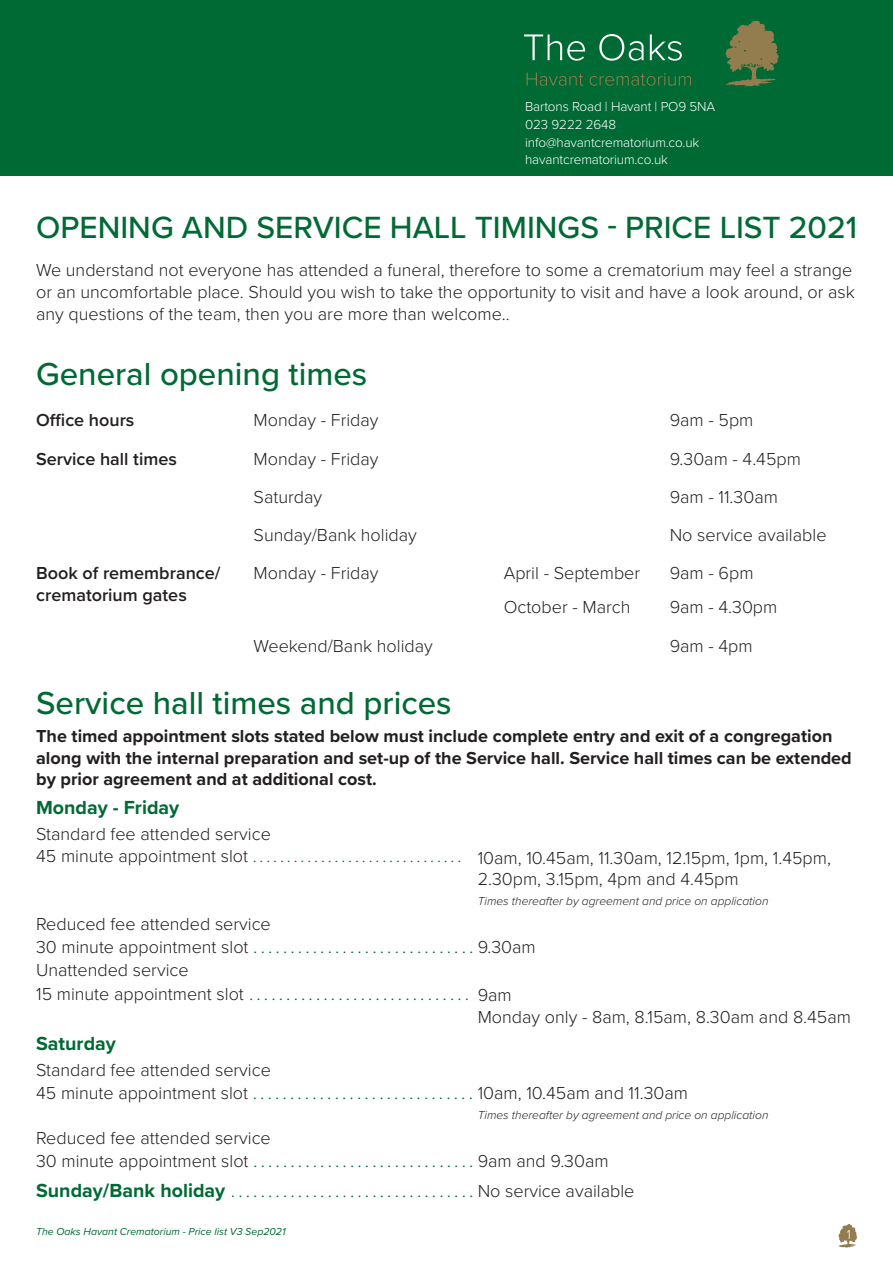
<style>
.page{position:relative;width:893px;height:1263px;background:#fff}
.page>*{position:absolute;margin:0;border:0;box-sizing:border-box;transform-origin:0 0}
.header_green{font:500 33px "Proxima Nova";color:#006a35}
.t1{font:500 31.8px "Proxima Nova";color:#006a35}
.BodyText{font:300 19.65px "Proxima Nova";color:#006a35}
.BodyText-2{font:700 19.65px "Proxima Nova";color:#006a35}
.BodyText-3{font:300 18px/21.6px "Proxima Nova";color:#231f20}
.Text_Bold{font:700 18px/21.6px "Proxima Nova";color:#231f20}
.BodyText-4{font:600 18px/21.6px "Proxima Nova";color:#231f20}
.t2{font:300 13.5px/17.7px "Proxima Nova";letter-spacing:-.01em;color:#fff}
.note{font:italic 300 12px "Proxima Nova";color:#231f20}
.t3{font:italic 10.5px "Proxima Nova";color:#006a35}
.s1{color:#006a35}
.s2{font-size:18px;color:#231f20}
.s3{font-size:19.65px;color:#006a35}
.s4{font-weight:700}
</style>
<div class="page">
<div style="left:0;top:0;width:893px;height:176px;background:#006a35"></div>
<svg style="left:524px;top:34px;width:61px;height:27px"></svg>
<svg style="left:599px;top:34px;width:45px;height:27px"></svg>
<svg style="left:650px;top:34px;width:32px;height:27px"></svg>
<svg style="left:527px;top:73px;width:56px;height:13px"></svg>
<svg style="left:590px;top:73px;width:101px;height:13px"></svg>
<svg style="left:725px;top:21px;width:54px;height:66px"></svg>
<svg style="left:838px;top:1224px;width:19px;height:24px"></svg>
<p class="t2" style="left:525px;top:97px;width:192px">Bartons Road | Havant | PO9 5NA<br>023 9222 2648 info@havantcrematorium.co.uk havantcrematorium.co.uk</p>
<p class="t1" style="left:36px;top:203px;width:823px">OPENING AND SERVICE HALL TIMINGS - PRICE LIST 2021</p>
<p class="BodyText-3" style="left:36px;top:259px;width:820px">We understand not everyone has attended a funeral, therefore to some a crematorium may feel a strange or an uncomfortable place. Should you wish to take the opportunity to visit and have a look around, or ask any questions of the team, then you are more than welcome..</p>
<p class="header_green" style="left:36px;top:349px;width:333px">General opening times</p>
<p class="BodyText-4" style="left:36px;top:409px;width:100px">Office hours</p>
<p class="BodyText-3" style="left:254px;top:409px;width:126px">Monday - Friday</p>
<p class="BodyText-3" style="left:670px;top:409px;width:85px">9am - 5pm</p>
<p class="BodyText-4" style="left:36px;top:447px;width:142px">Service hall times</p>
<p class="BodyText-3" style="left:254px;top:447px;width:126px">Monday - Friday</p>
<p class="BodyText-3" style="left:670px;top:447px;width:133px">9.30am - 4.45pm</p>
<p class="BodyText-3" style="left:254px;top:485px;width:70px">Saturday</p>
<p class="BodyText-3" style="left:670px;top:485px;width:110px">9am - 11.30am</p>
<p class="BodyText-3" style="left:254px;top:523px;width:165px">Sunday/Bank holiday</p>
<p class="BodyText-3" style="left:670px;top:523px;width:158px">No service available</p>
<p class="BodyText-4" style="left:36px;top:562px;width:186px">Book of remembrance/ crematorium gates</p>
<p class="BodyText-3" style="left:254px;top:562px;width:126px">Monday - Friday</p>
<p class="BodyText-3" style="left:504px;top:562px;width:138px">April - September</p>
<p class="BodyText-3" style="left:670px;top:562px;width:85px">9am - 6pm</p>
<p class="BodyText-3" style="left:504px;top:596px;width:128px">October - March</p>
<p class="BodyText-3" style="left:670px;top:596px;width:109px">9am - 4.30pm</p>
<p class="BodyText-3" style="left:254px;top:634px;width:181px">Weekend/Bank holiday</p>
<p class="BodyText-3" style="left:670px;top:634px;width:85px">9am - 4pm</p>
<p class="header_green" style="left:36px;top:678px;width:417px">Service hall times and prices</p>
<p class="Text_Bold" style="left:36px;top:725px;width:817px">The timed appointment slots stated below must include complete entry and exit of a congregation along with the internal preparation and set-up of the Service hall. Service hall times can be extended by prior agreement and at additional cost.</p>
<p class="BodyText-2" style="left:36px;top:793px;width:145px">Monday - Friday</p>
<p class="BodyText-3" style="left:36px;top:822px;width:427px">Standard fee attended service<br>45 minute appointment slot <span class="s1">...............................</span></p>
<p class="BodyText-3" style="left:478px;top:846px;width:355px">10am, 10.45am, 11.30am, 12.15pm, 1pm, 1.45pm,<br>2.30pm, 3.15pm, 4pm and 4.45pm</p>
<p class="note" style="left:478px;top:892px;width:292px">Times thereafter by agreement and price on application</p>
<p class="BodyText-3" style="left:36px;top:912px;width:236px">Reduced fee attended service</p>
<p class="BodyText" style="left:36px;top:932px;width:501px"><span class="s2">30 minute appointment slot</span> ..............................<span class="s2">9.30am</span></p>
<p class="BodyText-3" style="left:36px;top:958px;width:154px">Unattended service</p>
<p class="BodyText" style="left:36px;top:978px;width:477px"><span class="s2">15 minute appointment slot</span> .............................. <span class="s2">9am</span></p>
<p class="BodyText-3" style="left:478px;top:1005px;width:375px">Monday only - 8am, 8.15am, 8.30am and 8.45am</p>
<p class="BodyText-2" style="left:36px;top:1028px;width:81px">Saturday</p>
<p class="BodyText-3" style="left:36px;top:1057px;width:653px;line-height:23.5px">Standard fee attended service<br>45 minute appointment slot <span class="s3">. . . . . . . . . . . . . . . . . . . . . . . . . . . . . .</span> 10am, 10.45am and 11.30am</p>
<p class="note" style="left:478px;top:1106px;width:292px">Times thereafter by agreement and price on application</p>
<p class="BodyText-3" style="left:36px;top:1125px;width:574px;line-height:23.5px">Reduced fee attended service<br>30 minute appointment slot <span class="s3">..............................</span>9am and 9.30am</p>
<p class="BodyText" style="left:36px;top:1176px;width:600px"><span class="s4">Sunday/Bank holiday</span> .................................<span class="s2">No service available</span></p>
<p class="t3" style="left:36px;top:1224px;width:251px">The Oaks Havant Crematorium - Price list V3 Sep2021</p>
<p class="t2" style="left:847px;top:1224px;width:6px">1</p>
</div>
